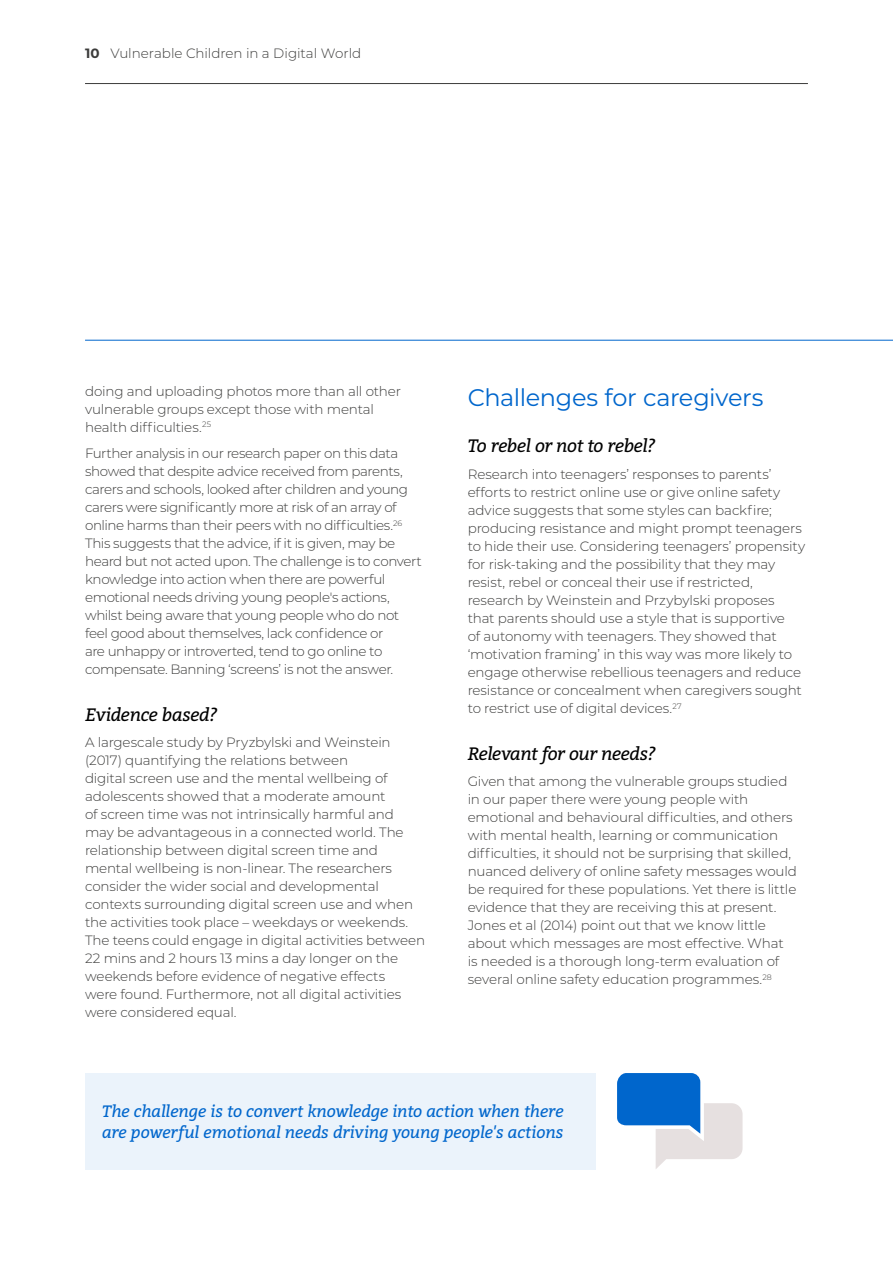
<style>
.page{position:relative;width:893px;height:1263px;background:#fff}
.page>*{position:absolute;margin:0;border:0;box-sizing:border-box;transform-origin:0 0}
.blue-head-2{font:24px "Montserrat";letter-spacing:-.015em;color:#06c}
.Head_3{font:italic 18px "Bitter";letter-spacing:-.02em;color:#000}
.Blue_call_out{font:italic 16.5px/21px "Bitter";letter-spacing:-.01em;color:#06c}
.t1{font:300 13.5px/18px "Montserrat";letter-spacing:-.015em;color:#3c3c3b}
.s1{font-weight:700}
</style>
<div class="page">
<hr style="left:85px;top:83px;width:723px;height:1px;background:#3c3c3b">
<hr style="left:85px;top:340px;width:808px;height:1px;background:#06c">
<div style="left:85px;top:1073px;width:510px;height:96px;background:#ebf3fb"></div>
<svg style="left:617px;top:1073px;width:125px;height:96px"></svg>
<p class="t1" style="left:85px;top:43px;width:278px"><span class="s1">10</span> Vulnerable Children in a Digital World</p>
<p class="t1" style="left:85px;top:382px;width:318px">doing and uploading photos more than all other vulnerable groups except those with mental health difficulties.<sup>25</sup></p>
<p class="t1" style="left:85px;top:444px;width:338px">Further analysis in our research paper on this data showed that despite advice received from parents, carers and schools, looked after children and young carers were significantly more at risk of an array of online harms than their peers with no difficulties.<sup>26<br></sup>This suggests that the advice, if it is given, may be heard but not acted upon. The challenge is to convert knowledge into action when there are powerful emotional needs driving young people's actions, whilst being aware that young people who do not feel good about themselves, lack confidence or<br>are unhappy or introverted, tend to go online to compensate. Banning ‘screens’ is not the answer.</p>
<p class="Head_3" style="left:85px;top:703px;width:134px">Evidence based?</p>
<p class="t1" style="left:85px;top:733px;width:342px">A largescale study by Pryzbylski and Weinstein (2017) quantifying the relations between<br>digital screen use and the mental wellbeing of adolescents showed that a moderate amount<br>of screen time was not intrinsically harmful and may be advantageous in a connected world. The relationship between digital screen time and mental wellbeing is non-linear. The researchers consider the wider social and developmental contexts surrounding digital screen use and when the activities took place – weekdays or weekends.<br>The teens could engage in digital activities between 22 mins and 2 hours 13 mins a day longer on the weekends before evidence of negative effects<br>were found. Furthermore, not all digital activities were considered equal.</p>
<p class="blue-head-2" style="left:468px;top:381px;width:297px">Challenges for caregivers</p>
<p class="Head_3" style="left:468px;top:435px;width:189px">To rebel or not to rebel?</p>
<p class="t1" style="left:468px;top:465px;width:339px">Research into teenagers’ responses to parents’ efforts to restrict online use or give online safety advice suggests that some styles can backfire; producing resistance and might prompt teenagers to hide their use. Considering teenagers’ propensity for risk-taking and the possibility that they may resist, rebel or conceal their use if restricted, research by Weinstein and Przybylski proposes<br>that parents should use a style that is supportive<br>of autonomy with teenagers. They showed that ‘motivation framing’ in this way was more likely to engage otherwise rebellious teenagers and reduce resistance or concealment when caregivers sought to restrict use of digital devices.<sup>27</sup></p>
<p class="Head_3" style="left:468px;top:742px;width:189px">Relevant for our needs?</p>
<p class="t1" style="left:468px;top:772px;width:331px">Given that among the vulnerable groups studied in our paper there were young people with emotional and behavioural difficulties, and others with mental health, learning or communication difficulties, it should not be surprising that skilled, nuanced delivery of online safety messages would be required for these populations. Yet there is little evidence that they are receiving this at present.<br>Jones et al (2014) point out that we know little about which messages are most effective. What is needed is a thorough long-term evaluation of several online safety education programmes.<sup>28</sup></p>
<p class="Blue_call_out" style="left:102px;top:1101px;width:463px">The challenge is to convert knowledge into action when there are powerful emotional needs driving young people's actions</p>
</div>
